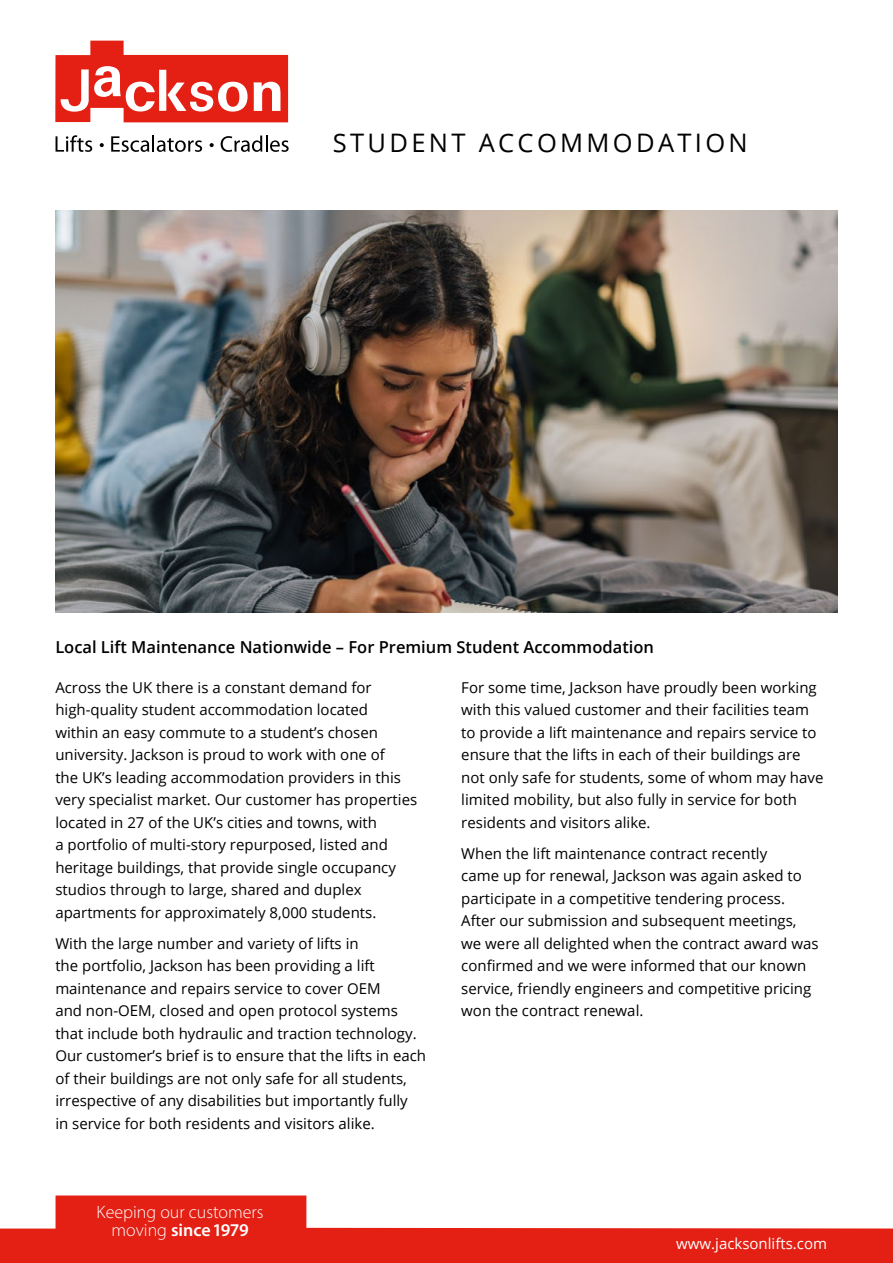
<style>
.page{position:relative;width:893px;height:1263px;background:#fff}
.page>*{position:absolute;margin:0;border:0;box-sizing:border-box;transform-origin:0 0}
.t1{font:25.5px "Open Sans";letter-spacing:.13em;color:#000}
.t2{font:300 18px/18px "Myriad Pro";color:#fff;text-align:center}
.t3{font:600 16.5px "Open Sans";color:#000}
.t4{font:15px/22.5px "Open Sans";color:#000}
.t5{font:15px "Open Sans";color:#fff}
.s1{font-weight:600}
</style>
<div class="page">
<svg style="left:0;top:1195px;width:893px;height:68px;fill:#e41f13"></svg>
<svg style="left:55px;top:41px;width:233px;height:81px"></svg>
<svg style="left:56px;top:135px;width:36px;height:17px"></svg>
<svg style="left:111px;top:136px;width:91px;height:16px"></svg>
<svg style="left:221px;top:136px;width:68px;height:16px"></svg>
<svg style="left:100px;top:143px;width:4px;height:4px"></svg>
<svg style="left:210px;top:143px;width:4px;height:4px"></svg>
<img style="left:55px;top:210px;width:783px;height:402px">
<h1 class="t1" style="left:333px;top:125px;width:416px">STUDENT ACCOMMODATION</h1>
<p class="t3" style="left:55px;top:636px;width:600px">Local Lift Maintenance Nationwide – For Premium Student Accommodation</p>
<p class="t4" style="left:55px;top:675px;width:363px">Across the UK there is a constant demand for high-quality student accommodation located<br>within an easy commute to a student’s chosen university. Jackson is proud to work with one of<br>the UK’s leading accommodation providers in this very specialist market. Our customer has properties located in 27 of the UK’s cities and towns, with<br>a portfolio of multi-story repurposed, listed and heritage buildings, that provide single occupancy studios through to large, shared and duplex apartments for approximately 8,000 students.</p>
<p class="t4" style="left:55px;top:931px;width:372px">With the large number and variety of lifts in<br>the portfolio, Jackson has been providing a lift maintenance and repairs service to cover OEM<br>and non-OEM, closed and open protocol systems that include both hydraulic and traction technology.<br>Our customer’s brief is to ensure that the lifts in each of their buildings are not only safe for all students, irrespective of any disabilities but importantly fully<br>in service for both residents and visitors alike.</p>
<p class="t4" style="left:461px;top:675px;width:364px">For some time, Jackson have proudly been working with this valued customer and their facilities team to provide a lift maintenance and repairs service to ensure that the lifts in each of their buildings are not only safe for students, some of whom may have limited mobility, but also fully in service for both residents and visitors alike.</p>
<p class="t4" style="left:461px;top:841px;width:359px">When the lift maintenance contract recently<br>came up for renewal, Jackson was again asked to participate in a competitive tendering process.<br>After our submission and subsequent meetings, we were all delighted when the contract award was confirmed and we were informed that our known service, friendly engineers and competitive pricing won the contract renewal.</p>
<p class="t2" style="left:97px;top:1203px;width:168px">Keeping our customers moving <span class="s1">since 1979</span></p>
<p class="t5" style="left:676px;top:1233px;width:152px">www.jacksonlifts.com</p>
</div>
